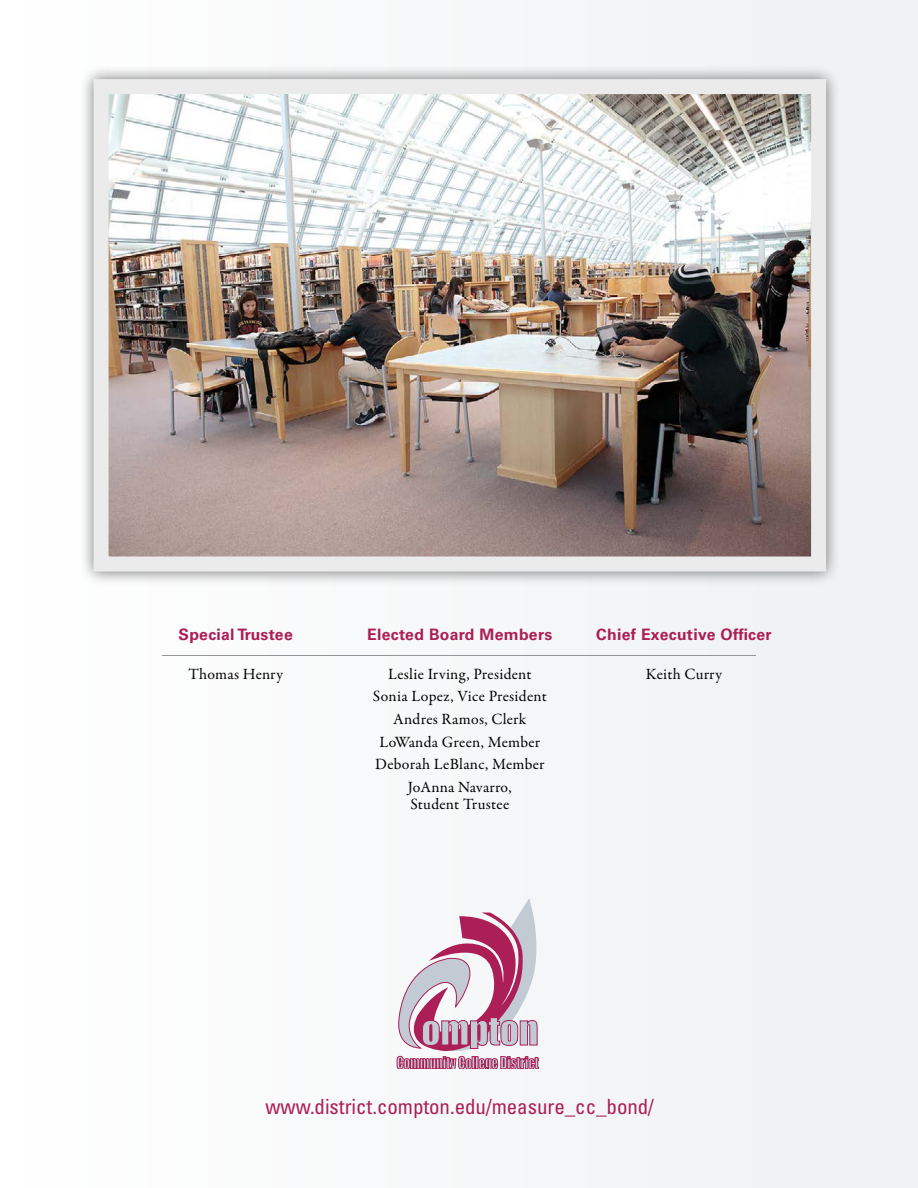
<style>
.page{position:relative;width:918px;height:1188px;background:#f6f8f8}
.page>*{position:absolute;margin:0;border:0;box-sizing:border-box;transform-origin:0 0}
.t1{font:condensed 21px "Univers LT Std";letter-spacing:-.005em;color:#ab1e56}
.t2{font:15.75px/22.6px "Garamond Premr Pro";letter-spacing:.015em;color:#000;text-align:center}
.t3{font:700 15.75px "Univers LT Std";letter-spacing:.02em;color:#ab1e56}
</style>
<div class="page">
<div style="left:79px;top:64px;width:762px;height:522px;background:#000;opacity:.55"></div>
<img style="left:110px;top:95px;width:700px;height:461px">
<div style="left:94px;top:79px;width:732px;height:493px;border:15px solid #ebebec"></div>
<svg style="left:397px;top:898px;width:142px;height:170px"></svg>
<hr style="left:162px;top:655px;width:594px;height:1px;background:#939598">
<p class="t3" style="left:179px;top:625px;width:116px">Special Trustee</p>
<p class="t2" style="left:188px;top:663px;width:96px">Thomas Henry</p>
<p class="t3" style="left:367px;top:625px;width:187px">Elected Board Members</p>
<p class="t2" style="left:373px;top:663px;width:176px">Leslie Irving, President<br>Sonia Lopez, Vice President<br>Andres Ramos, Clerk<br>LoWanda Green, Member<br>Deborah LeBlanc, Member<br>JoAnna Navarro,</p>
<p class="t2" style="left:410px;top:793px;width:100px">Student Trustee</p>
<p class="t3" style="left:596px;top:625px;width:177px">Chief Executive Officer</p>
<p class="t2" style="left:646px;top:663px;width:78px">Keith Curry</p>
<h1 class="t1" style="left:266px;top:1093px;width:390px">www.district.compton.edu/measure_cc_bond/</h1>
</div>
